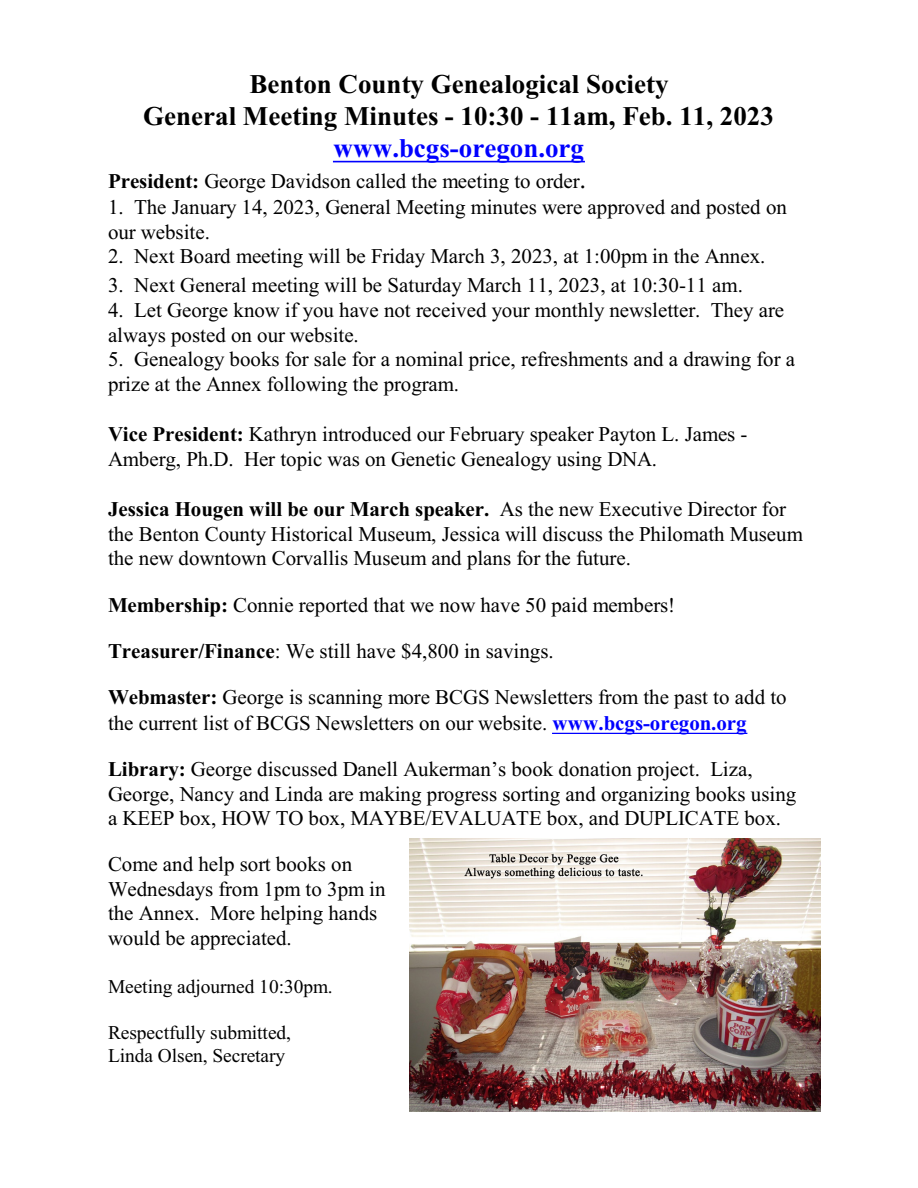
<style>
.page{position:relative;width:918px;height:1188px;background:#fff}
.page>*{position:absolute;margin:0;border:0;box-sizing:border-box;transform-origin:0 0}
.t1{font:700 27px/31.7px "Times New Roman";color:#000;text-align:center}
.t2{font:700 27px "Times New Roman";color:#00f}
.t3{font:21px/24.8px "Times New Roman";color:#000}
.t4{font:19.5px/23px "Times New Roman";letter-spacing:-.005em;color:#000}
.s1{font-weight:700}
.s2{font-size:27px}
.s3{font-weight:700;color:#00f}
</style>
<div class="page">
<img style="left:410px;top:839px;width:410px;height:272px">
<hr style="left:334px;top:161px;width:250px;height:1px;background:#00f">
<hr style="left:553px;top:733px;width:194px;height:1px;background:#00f">
<p class="t1" style="left:143px;top:71px;width:632px">Benton County Genealogical Society<br>General Meeting Minutes - 10:30 - 11am, Feb. 11, 2023</p>
<p class="t2" style="left:334px;top:138px;width:252px">www.bcgs-oregon.org</p>
<p class="t3" style="left:108px;top:171px;width:480px"><span class="s1">President:</span> George Davidson called the meeting to order<span class="s2">.</span></p>
<p class="t3" style="left:108px;top:196px;width:681px">1. The January 14, 2023, General Meeting minutes were approved and posted on our website.</p>
<p class="t3" style="left:108px;top:246px;width:659px">2. Next Board meeting will be Friday March 3, 2023, at 1:00pm in the Annex.</p>
<p class="t3" style="left:108px;top:275px;width:637px">3. Next General meeting will be Saturday March 11, 2023, at 10:30-11 am.</p>
<p class="t3" style="left:108px;top:300px;width:678px">4. Let George know if you have not received your monthly newsletter. They are always posted on our website.</p>
<p class="t3" style="left:108px;top:349px;width:689px">5. Genealogy books for sale for a nominal price, refreshments and a drawing for a prize at the Annex following the program.</p>
<p class="t3" style="left:108px;top:424px;width:641px"><span class="s1">Vice President:</span> Kathryn introduced our February speaker Payton L. James -<br>Amberg, Ph.D. Her topic was on Genetic Genealogy using DNA.</p>
<p class="t3" style="left:108px;top:498px;width:697px"><span class="s1">Jessica Hougen will be our March speaker.</span> As the new Executive Director for the Benton County Historical Museum, Jessica will discuss the Philomath Museum the new downtown Corvallis Museum and plans for the future.</p>
<p class="t3" style="left:108px;top:594px;width:569px"><span class="s1">Membership:</span> Connie reported that we now have 50 paid members!</p>
<p class="t3" style="left:108px;top:641px;width:447px"><span class="s1">Treasurer/Finance</span>: We still have $4,800 in savings.</p>
<p class="t3" style="left:108px;top:687px;width:680px;line-height:25.2px"><span class="s1">Webmaster:</span> George is scanning more BCGS Newsletters from the past to add to the current list of BCGS Newsletters on our website. <span class="s3">www.bcgs-oregon.org</span></p>
<p class="t3" style="left:108px;top:759px;width:690px"><span class="s1">Library:</span> George discussed Danell Aukerman’s book donation project. Liza,<br>George, Nancy and Linda are making progress sorting and organizing books using a KEEP box, HOW TO box, MAYBE/EVALUATE box, and DUPLICATE box.</p>
<p class="t3" style="left:108px;top:853px;width:279px">Come and help sort books on<br>Wednesdays from 1pm to 3pm in the Annex. More helping hands would be appreciated.</p>
<p class="t4" style="left:108px;top:977px;width:226px">Meeting adjourned 10:30pm.</p>
<p class="t4" style="left:108px;top:1023px;width:185px">Respectfully submitted,<br>Linda Olsen, Secretary</p>
</div>
